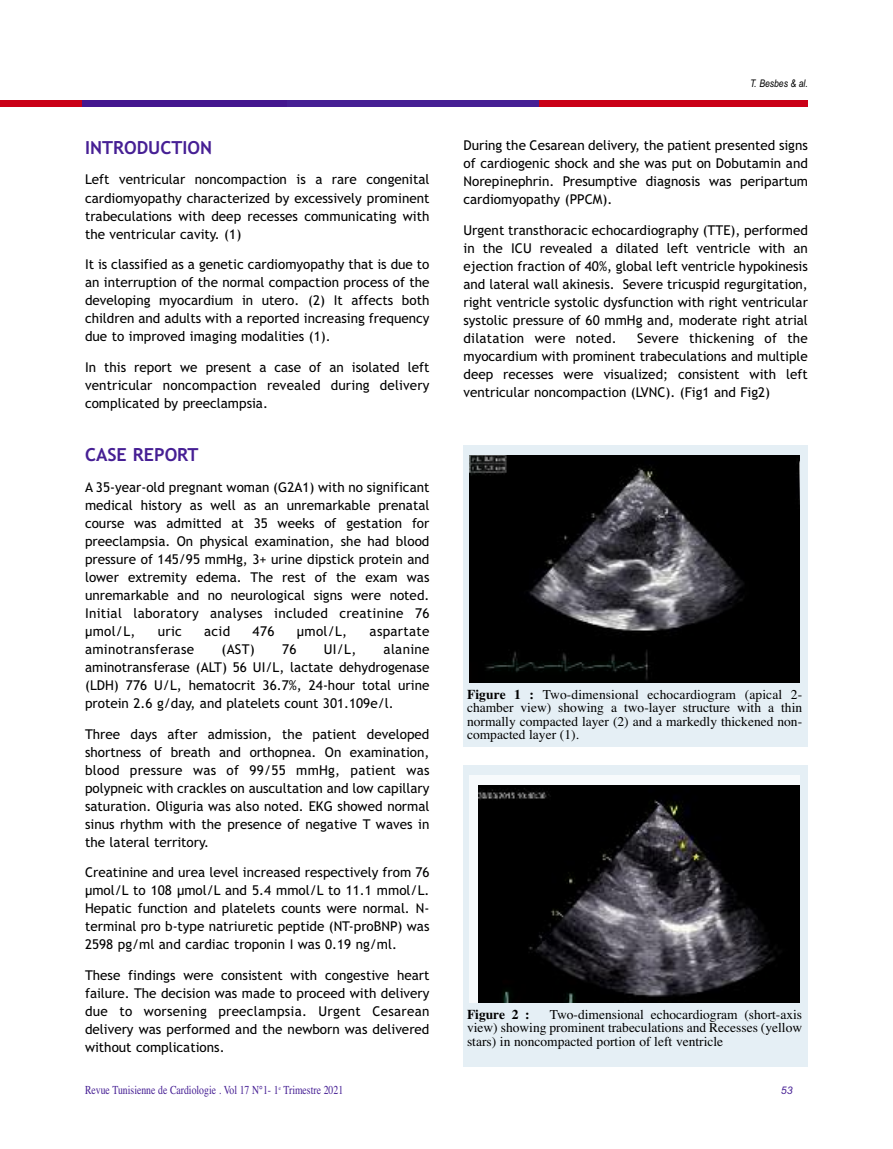
<style>
.page{position:relative;width:893px;height:1149px;background:#fff}
.page>*{position:absolute;margin:0;border:0;box-sizing:border-box;transform-origin:0 0}
.t1{font:700 18px "Trebuchet MS";color:#461f94}
.t2{font:13.5px/18px "Trebuchet MS";color:#000;text-align:justify}
.t3{font:13.5px/13.5px "Times";color:#000;text-align:justify}
.t4{font:700 13.5px "Times";color:#000}
.t5{font:12.15px "Times";color:#461f94;scale:.8 1}
.t6{font:italic 10.5px "Arial Narrow";color:#000}
.t7{font:italic 10.5px "Arial";color:#461f94}
.s1{font-weight:700}
</style>
<div class="page">
<div style="left:0;top:100px;width:83px;height:6px;background:#ca0017"></div>
<div style="left:83px;top:100px;width:204px;height:6px;background:#44178f"></div>
<div style="left:287px;top:100px;width:253px;height:6px;background:#461f94"></div>
<div style="left:539px;top:100px;width:269px;height:6px;background:#ca0017"></div>
<div style="left:463px;top:445px;width:345px;height:302px;background:#e5eff5"></div>
<img style="left:470px;top:455px;width:330px;height:227px">
<div style="left:463px;top:765px;width:345px;height:301px;background:#e5eff5"></div>
<div style="left:470px;top:774px;width:330px;height:228px;background:#f7fafc"></div>
<img style="left:479px;top:785px;width:321px;height:217px">
<h1 class="t1" style="left:85px;top:137px;width:129px">INTRODUCTION</h1>
<p class="t2" style="left:85px;top:171px;width:346px">left ventricular noncompaction is a rare congenital cardiomyopathy characterized by excessively prominent trabeculations with deep recesses communicating with the ventricular cavity. (1)</p>
<p class="t2" style="left:85px;top:255px;width:346px">it is classified as a genetic cardiomyopathy that is due to an interruption of the normal compaction process of the developing myocardium in utero. (2) it affects both children and adults with a reported increasing frequency due to improved imaging modalities (1).</p>
<p class="t2" style="left:85px;top:358px;width:346px">in this report we present a case of an isolated left ventricular noncompaction revealed during delivery complicated by preeclampsia.</p>
<h1 class="t1" style="left:85px;top:444px;width:115px">CASE REPORT</h1>
<p class="t2" style="left:85px;top:477px;width:346px">a 35-year-old pregnant woman (g2a1) with no significant medical history as well as an unremarkable prenatal course was admitted at 35 weeks of gestation for preeclampsia. on physical examination, she had blood pressure of 145/95 mmHg, 3+ urine dipstick protein and lower extremity edema. The rest of the exam was unremarkable and no neurological signs were noted. initial laboratory analyses included creatinine 76 µmol/l,</p>
<p class="t2" style="left:158px;top:621px;width:26px">uric</p>
<p class="t2" style="left:204px;top:621px;width:27px">acid</p>
<p class="t2" style="left:253px;top:621px;width:23px">476</p>
<p class="t2" style="left:297px;top:621px;width:52px">µmol/l,</p>
<p class="t2" style="left:370px;top:621px;width:61px">aspartate</p>
<p class="t2" style="left:85px;top:639px;width:111px">aminotransferase</p>
<p class="t2" style="left:221px;top:639px;width:35px">(asT)</p>
<p class="t2" style="left:282px;top:639px;width:16px">76</p>
<p class="t2" style="left:324px;top:639px;width:34px">ui/l,</p>
<p class="t2" style="left:85px;top:639px;width:346px;text-indent:299px">alanine aminotransferase (alT) 56 ui/l, lactate dehydrogenase (ldH) 776 u/l, hematocrit 36.7%, 24-hour total urine protein 2.6 g/day, and platelets count 301.109e/l.</p>
<p class="t2" style="left:85px;top:724px;width:346px">Three days after admission, the patient developed shortness of breath and orthopnea. on examination, blood pressure was of 99/55 mmHg, patient was polypneic with crackles on auscultation and low capillary saturation. oliguria was also noted. eKg showed normal sinus rhythm with the presence of negative T waves in the lateral territory.</p>
<p class="t2" style="left:85px;top:863px;width:346px">Creatinine and urea level increased respectively from 76 µmol/l to 108 µmol/l and 5.4 mmol/l to 11.1 mmol/l.<br>Hepatic function and platelets counts were normal. n&shy;terminal pro b-type natriuretic peptide (nT-proBnP) was 2598 pg/ml and cardiac troponin i was 0.19 ng/ml.</p>
<p class="t2" style="left:85px;top:966px;width:346px">These findings were consistent with congestive heart failure. The decision was made to proceed with delivery due to worsening preeclampsia. urgent Cesarean delivery was performed and the newborn was delivered without complications.</p>
<p class="t6" style="left:750px;top:77px;width:59px">T. Besbes &amp; al.</p>
<p class="t2" style="left:463px;top:137px;width:346px">during the Cesarean delivery, the patient presented signs of cardiogenic shock and she was put on dobutamin and norepinephrin. Presumptive diagnosis was peripartum cardiomyopathy (PPCM).</p>
<p class="t2" style="left:463px;top:221px;width:346px">urgent transthoracic echocardiography (TTe), performed in the iCu revealed a dilated left ventricle with an ejection fraction of 40%, global left ventricle hypokinesis and lateral wall akinesis. severe tricuspid regurgitation, right ventricle systolic dysfunction with right ventricular systolic pressure of 60 mmHg and, moderate right atrial dilatation were noted.</p>
<p class="t2" style="left:463px;top:329px;width:346px;text-indent:174px">severe thickening of the myocardium with prominent trabeculations and multiple deep recesses were visualized; consistent with left ventricular noncompaction (lVnC). (Fig1 and Fig2)</p>
<p class="t3" style="left:467px;top:687px;width:337px"><span class="s1">Figure 1 :</span> Two-dimensional echocardiogram (apical 2- chamber view) showing a two-layer structure with a thin normally compacted layer (2) and a markedly thickened non&shy;compacted layer (1).</p>
<p class="t4" style="left:467px;top:1005px;width:64px">Figure 2 :</p>
<p class="t3" style="left:467px;top:1006px;width:337px;text-indent:83px">Two-dimensional echocardiogram (short-axis view) showing prominent trabeculations and Recesses (yellow stars) in noncompacted portion of left ventricle</p>
<p class="t5" style="left:85px;top:1082px;width:324px">Revue Tunisienne de Cardiologie . Vol 17 N°1- 1<sup>e</sup> Trimestre 2021</p>
<p class="t7" style="left:781px;top:1084px;width:13px">53</p>
</div>
